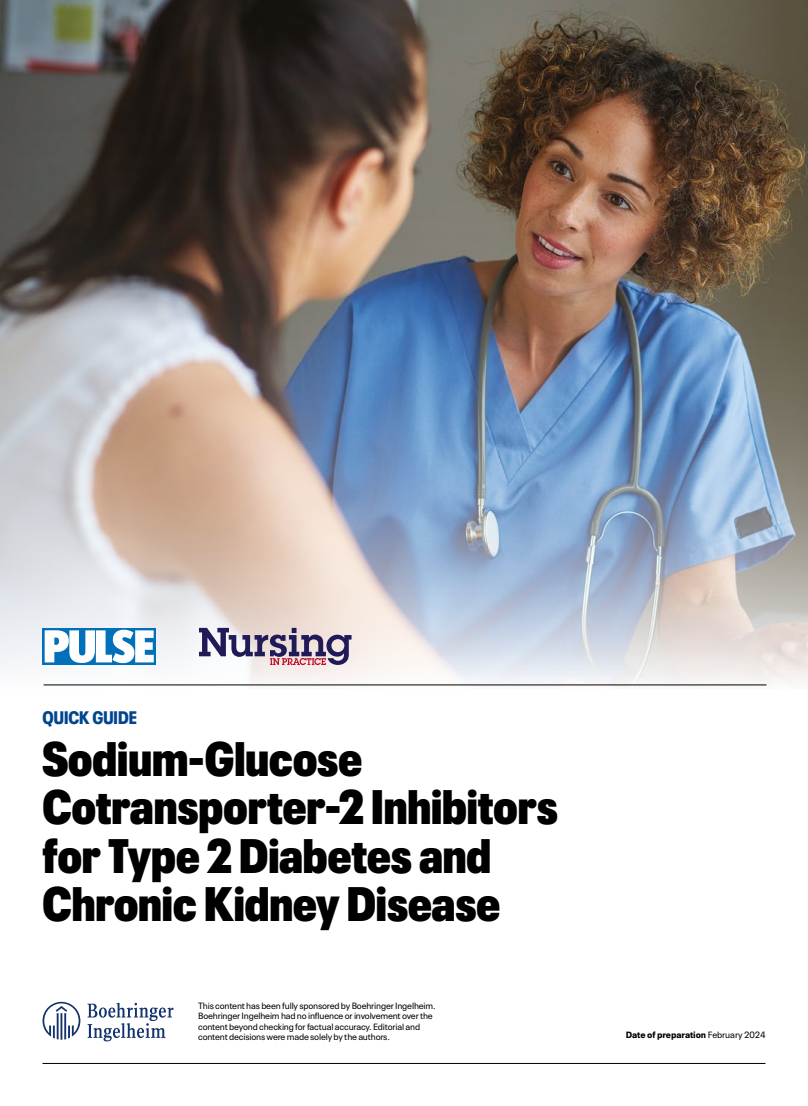
<style>
.page{position:relative;width:808px;height:1106px;background:#fff}
.page>*{position:absolute;margin:0;border:0;box-sizing:border-box;transform-origin:0 0}
.t1{font:900 condensed 48px/48px "Neue Plak";color:#000}
.t2{font:900 condensed 18px "Neue Plak";color:#00468e}
.t3{font:9px/10.5px "Neue Plak Text";letter-spacing:-.02em;color:#000}
.t4{font:900 9px "Neue Plak Text";letter-spacing:-.01em;color:#000}
.s1{font-weight:400}
</style>
<div class="page">
<img style="left:0;top:0;width:808px;height:686px">
<hr style="left:44px;top:684px;width:722px;height:1px;background:#000">
<hr style="left:43px;top:1063px;width:722px;height:1px;background:#000">
<svg style="left:43px;top:628px;width:113px;height:37px"></svg>
<svg style="left:45px;top:629px;width:109px;height:34px"></svg>
<svg style="left:199px;top:628px;width:152px;height:37px"></svg>
<svg style="left:43px;top:1001px;width:37px;height:38px"></svg>
<svg style="left:88px;top:1002px;width:86px;height:39px"></svg>
<h2 class="t2" style="left:43px;top:704px;width:96px">QUICK GUIDE</h2>
<h1 class="t1" style="left:43px;top:730px;width:517px">Sodium-Glucose<br>Cotransporter-2 Inhibitors for Type 2 Diabetes and<br>Chronic Kidney Disease</h1>
<p class="t3" style="left:198px;top:999px;width:239px">This content has been fully sponsored by Boehringer Ingelheim.<br>Boehringer Ingelheim had no influence or involvement over the content beyond checking for factual accuracy. Editorial and content decisions were made solely by the authors.</p>
<p class="t4" style="left:626px;top:1027px;width:141px">Date of preparation <span class="s1">February 2024</span></p>
</div>
